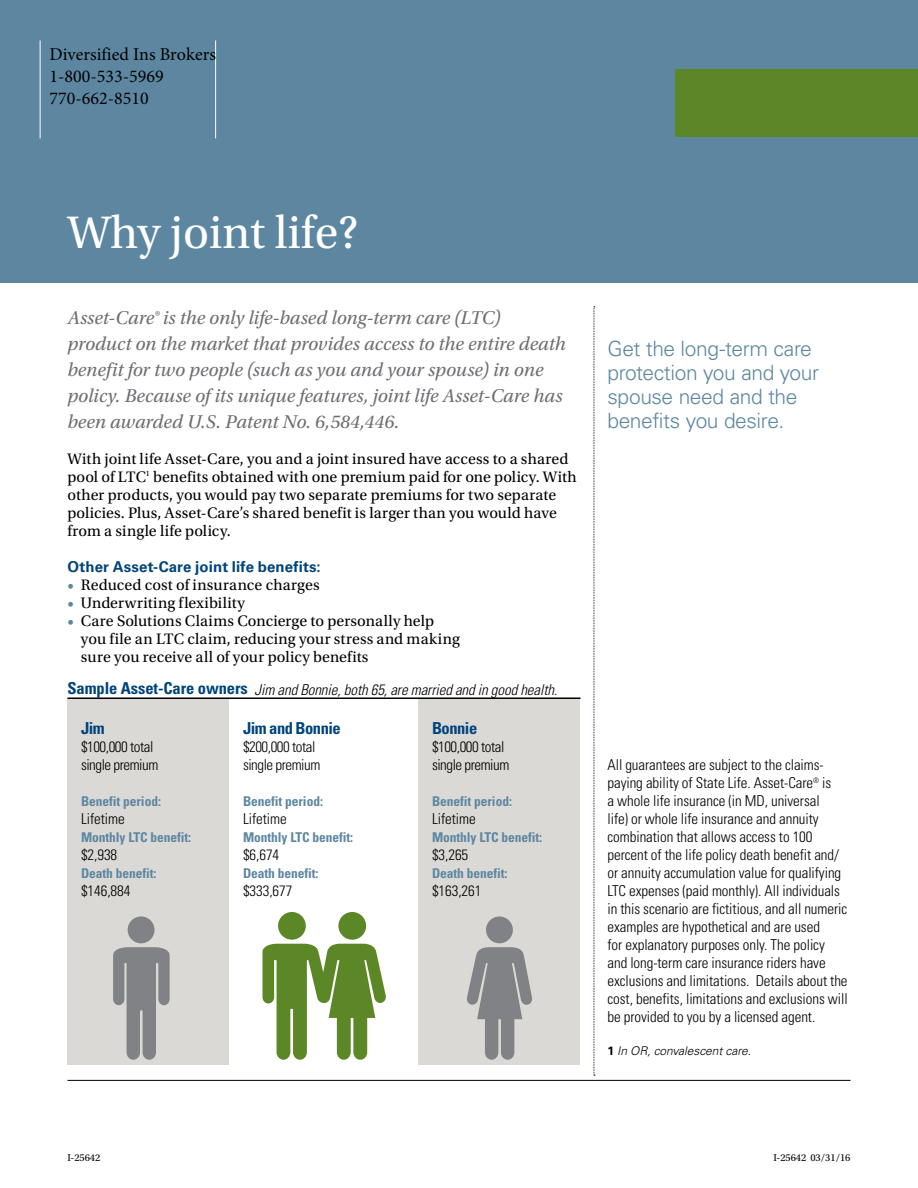
<style>
.page{position:relative;width:918px;height:1188px;background:#fff}
.page>*{position:absolute;margin:0;border:0;box-sizing:border-box;transform-origin:0 0}
.t1{font:48px "Utopia Std";color:#fff}
.t2{font:300 21px/24px "Univers LT Std";letter-spacing:-.02em;color:#5d87a1}
.t3{font:italic 19.5px/26px "Utopia Std";color:#6d6e71}
.t4{font:18px/21.6px "Minion Pro";color:#000}
.t5{font:700 condensed 16.5px "Univers LT Std";letter-spacing:-.03em;color:#00447c}
.t6{font:15.9px/18px "Utopia Std";letter-spacing:.005em;color:#000}
.t7{font:300 condensed 15px/18px "Univers LT Std";letter-spacing:-.005em;color:#000}
.t8{font:300 condensed 15px/18px "Univers LT Std";letter-spacing:-.03em;color:#000}
.t9{font:italic 300 condensed 15px "Univers LT Std";letter-spacing:-.005em;color:#000}
.t10{font:700 15px "Univers LT Std";letter-spacing:.01em;color:#00447c}
.t11{font:700 condensed 13.5px "Univers LT Std";letter-spacing:-.005em;color:#5d87a1}
.t12{font:italic 300 12px "Univers LT Std";letter-spacing:-.005em;color:#000}
.t13{font:10.5px "Utopia Std";letter-spacing:-.005em;color:#000}
.s1{color:#5d87a1}
.s2{font-weight:700;font-style:normal;font-size:16.5px;color:#00447c}
.s3{font-weight:700;font-style:normal}
</style>
<div class="page">
<div style="left:0;top:0;width:918px;height:284px;background:#5d87a1"></div>
<div style="left:68px;top:698px;width:162px;height:367px;background:#dbd9d6"></div>
<div style="left:418px;top:698px;width:162px;height:367px;background:#dbd9d6"></div>
<svg style="left:594px;top:306px;width:1px;height:770px"></svg>
<hr style="left:68px;top:1080px;width:782px;height:1px;background:#000">
<hr style="left:40px;top:40px;width:1px;height:98px;background:#fff">
<hr style="left:215px;top:40px;width:1px;height:98px;background:#fff">
<div style="left:675px;top:69px;width:243px;height:68px;background:#5c8727"></div>
<div style="left:278px;top:912px;width:28px;height:28px;background:#5c8727;border-radius:50%"></div>
<svg style="left:263px;top:944px;width:123px;height:116px"></svg>
<div style="left:338px;top:912px;width:28px;height:28px;background:#5c8727;border-radius:50%"></div>
<div style="left:128px;top:916px;width:27px;height:27px;background:#808285;border-radius:50%"></div>
<svg style="left:113px;top:947px;width:57px;height:113px"></svg>
<div style="left:486px;top:916px;width:27px;height:27px;background:#808285;border-radius:50%"></div>
<svg style="left:466px;top:947px;width:67px;height:113px"></svg>
<hr style="left:68px;top:698px;width:513px;height:1px;background:#000">
<p class="t4" style="left:49px;top:44px;width:168px">Diversified Ins Brokers<br>1-800-533-5969<br>770-662-8510</p>
<h1 class="t1" style="left:68px;top:206px;width:292px">Why joint life?</h1>
<p class="t3" style="left:68px;top:306px;width:500px">Asset-Care® is the only life-based long-term care (LTC) product on the market that provides access to the entire death benefit for two people (such as you and your spouse) in one policy. Because of its unique features, joint life Asset-Care has been awarded U.S. Patent No. 6,584,446.</p>
<p class="t6" style="left:67px;top:450px;width:511px">With joint life Asset-Care, you and a joint insured have access to a shared pool of LTC<sup>1</sup> benefits obtained with one premium paid for one policy. With other products, you would pay two separate premiums for two separate policies. Plus, Asset-Care’s shared benefit is larger than you would have from a single life policy.</p>
<p class="t10" style="left:68px;top:557px;width:255px">Other Asset-Care joint life benefits:</p>
<p class="t6" style="left:68px;top:576px;width:254px"><span class="s1">•</span> Reduced cost of insurance charges</p>
<p class="t6" style="left:68px;top:594px;width:179px"><span class="s1">•</span> Underwriting flexibility</p>
<p class="t6" style="left:81px;top:612px;width:380px;text-indent:-13px"><span class="s1">•</span> Care Solutions Claims Concierge to personally help you file an LTC claim, reducing your stress and making sure you receive all of your policy benefits</p>
<p class="t9" style="left:68px;top:680px;width:491px"><span class="s2">Sample Asset-Care owners</span> Jim and Bonnie, both 65, are married and in good health.</p>
<p class="t5" style="left:81px;top:718px;width:25px">Jim</p>
<p class="t8" style="left:81px;top:737px;width:79px">$100,000 total single premium</p>
<p class="t11" style="left:81px;top:792px;width:82px">Benefit period:</p>
<p class="t7" style="left:81px;top:809px;width:45px">Lifetime</p>
<p class="t11" style="left:81px;top:828px;width:112px">Monthly LTC benefit:</p>
<p class="t7" style="left:81px;top:845px;width:38px">$2,938</p>
<p class="t11" style="left:81px;top:864px;width:77px">Death benefit:</p>
<p class="t7" style="left:81px;top:881px;width:51px">$146,884</p>
<p class="t5" style="left:243px;top:718px;width:99px">Jim and Bonnie</p>
<p class="t8" style="left:243px;top:737px;width:79px">$200,000 total single premium</p>
<p class="t11" style="left:243px;top:792px;width:82px">Benefit period:</p>
<p class="t7" style="left:243px;top:809px;width:45px">Lifetime</p>
<p class="t11" style="left:243px;top:828px;width:112px">Monthly LTC benefit:</p>
<p class="t7" style="left:243px;top:845px;width:38px">$6,674</p>
<p class="t11" style="left:243px;top:864px;width:77px">Death benefit:</p>
<p class="t7" style="left:243px;top:881px;width:51px">$333,677</p>
<p class="t5" style="left:432px;top:718px;width:47px">Bonnie</p>
<p class="t8" style="left:432px;top:737px;width:79px">$100,000 total single premium</p>
<p class="t11" style="left:432px;top:792px;width:82px">Benefit period:</p>
<p class="t7" style="left:432px;top:809px;width:45px">Lifetime</p>
<p class="t11" style="left:432px;top:828px;width:112px">Monthly LTC benefit:</p>
<p class="t7" style="left:432px;top:845px;width:38px">$3,265</p>
<p class="t11" style="left:432px;top:864px;width:77px">Death benefit:</p>
<p class="t7" style="left:432px;top:881px;width:51px">$163,261</p>
<h2 class="t2" style="left:607px;top:337px;width:213px">Get the long-term care protection you and your spouse need and the benefits you desire.</h2>
<p class="t7" style="left:607px;top:755px;width:242px">All guarantees are subject to the claims&shy;paying ability of State Life. Asset-Care<sup>®</sup> is<br>a whole life insurance (in MD, universal<br>life) or whole life insurance and annuity combination that allows access to 100 percent of the life policy death benefit and/ or annuity accumulation value for qualifying LTC expenses (paid monthly). All individuals in this scenario are fictitious, and all numeric examples are hypothetical and are used<br>for explanatory purposes only. The policy and long-term care insurance riders have exclusions and limitations. Details about the cost, benefits, limitations and exclusions will be provided to you by a licensed agent.</p>
<p class="t12" style="left:608px;top:1043px;width:145px"><span class="s3">1</span> In OR, convalescent care.</p>
<p class="t13" style="left:68px;top:1152px;width:34px">I-25642</p>
<p class="t13" style="left:774px;top:1152px;width:79px">I-25642 03/31/16</p>
</div>
